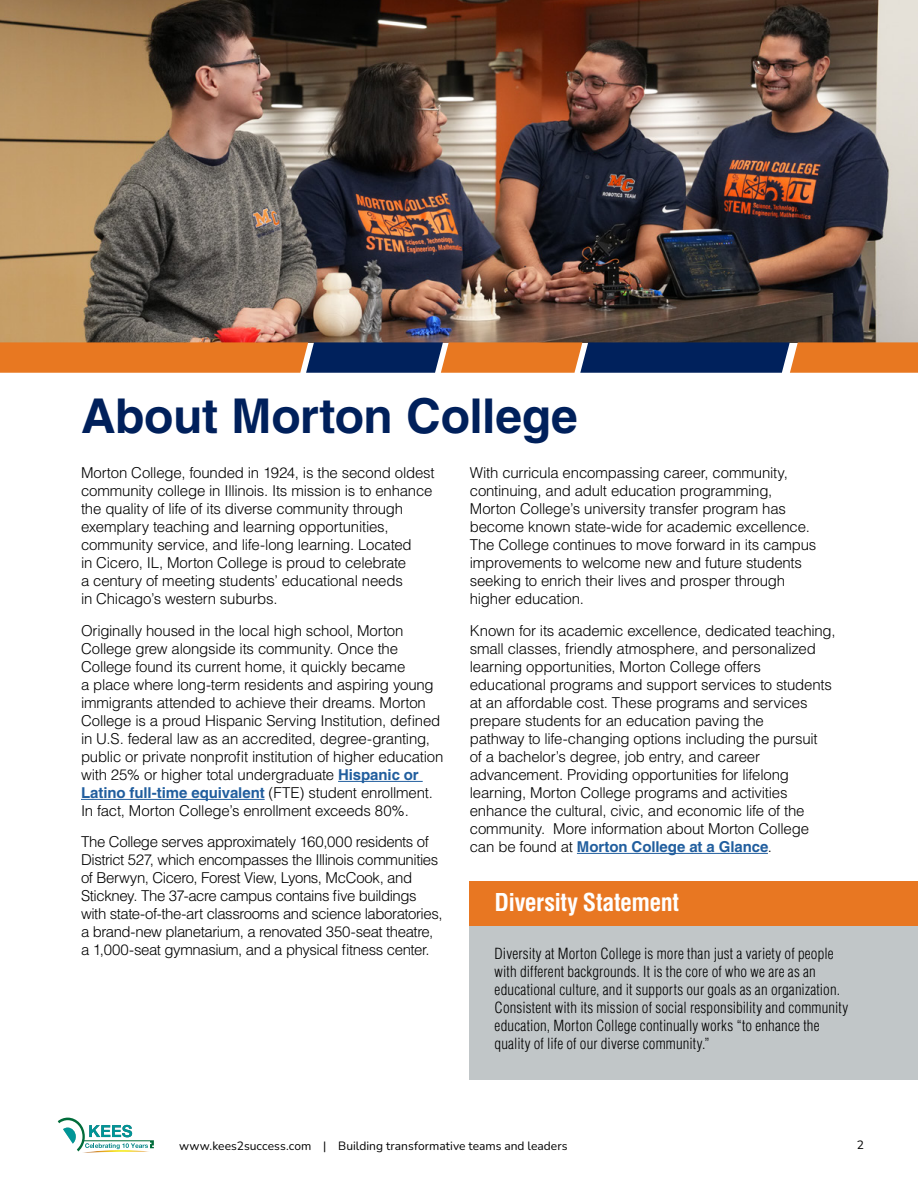
<style>
.page{position:relative;width:918px;height:1188px;background:#fff}
.page>*{position:absolute;margin:0;border:0;box-sizing:border-box;transform-origin:0 0}
.t1{font:700 48px "Helvetica LT Std";letter-spacing:-.005em;color:#00205b}
.t2{font:700 condensed 24px "Helvetica LT Std";letter-spacing:-.02em;color:#fff}
.t3{font:300 15px/18px "Helvetica LT Std";letter-spacing:-.015em;color:#000}
.t4{font:300 condensed 15px/18px "Helvetica LT Std";letter-spacing:.01em;color:#000}
.t5{font:12px "Nunito";letter-spacing:.005em;color:#000}
.s1{font-weight:700;color:#215e9e}
</style>
<div class="page">
<img style="left:89px;top:1151px;width:60px;height:1px">
<svg style="left:58px;top:1118px;width:96px;height:33px"></svg>
<div style="left:470px;top:881px;width:448px;height:199px;background:#c1c6c8"></div>
<img style="left:0;top:0;width:918px;height:342px">
<svg style="left:0;top:342px;width:918px;height:31px"></svg>
<hr style="left:338px;top:781px;width:85px;height:1px;background:#215e9e">
<hr style="left:81px;top:799px;width:184px;height:1px;background:#215e9e">
<hr style="left:577px;top:853px;width:191px;height:1px;background:#215e9e">
<div style="left:470px;top:881px;width:448px;height:45px;background:#e87722"></div>
<h1 class="t1" style="left:81px;top:387px;width:498px">About Morton College</h1>
<p class="t3" style="left:81px;top:464px;width:355px">Morton College, founded in 1924, is the second oldest community college in Illinois. Its mission is to enhance the quality of life of its diverse community through exemplary teaching and learning opportunities, community service, and life-long learning. Located<br>in Cicero, IL, Morton College is proud to celebrate<br>a century of meeting students’ educational needs<br>in Chicago’s western suburbs.</p>
<p class="t3" style="left:81px;top:621px;width:364px">Originally housed in the local high school, Morton College grew alongside its community. Once the College found its current home, it quickly became<br>a place where long-term residents and aspiring young immigrants attended to achieve their dreams. Morton College is a proud Hispanic Serving Institution, defined in U.S. federal law as an accredited, degree-granting, public or private nonprofit institution of higher education with 25% or higher total undergraduate <span class="s1">Hispanic or Latino full-time equivalent</span> (FTE) student enrollment.<br>In fact, Morton College’s enrollment exceeds 80%.</p>
<p class="t3" style="left:81px;top:833px;width:363px">The College serves approximately 160,000 residents of District 527, which encompasses the Illinois communities of Berwyn, Cicero, Forest View, Lyons, McCook, and Stickney. The 37-acre campus contains five buildings with state-of-the-art classrooms and science laboratories, a brand-new planetarium, a renovated 350-seat theatre, a 1,000-seat gymnasium, and a physical fitness center.</p>
<p class="t3" style="left:470px;top:464px;width:348px">With curricula encompassing career, community, continuing, and adult education programming, Morton College’s university transfer program has become known state-wide for academic excellence.<br>The College continues to move forward in its campus improvements to welcome new and future students seeking to enrich their lives and prosper through higher education.</p>
<p class="t3" style="left:470px;top:621px;width:367px">Known for its academic excellence, dedicated teaching, small classes, friendly atmosphere, and personalized learning opportunities, Morton College offers educational programs and support services to students at an affordable cost. These programs and services prepare students for an education paving the<br>pathway to life-changing options including the pursuit<br>of a bachelor’s degree, job entry, and career advancement. Providing opportunities for lifelong learning, Morton College programs and activities enhance the cultural, civic, and economic life of the community. More information about Morton College can be found at <span class="s1">Morton College at a Glance</span>.</p>
<h2 class="t2" style="left:495px;top:888px;width:186px">Diversity Statement</h2>
<p class="t4" style="left:495px;top:944px;width:355px">Diversity at Morton College is more than just a variety of people with different backgrounds. It is the core of who we are as an educational culture, and it supports our goals as an organization.<br>Consistent with its mission of social responsibility and community education, Morton College continually works “to enhance the quality of life of our diverse community.”</p>
<p class="t5" style="left:179px;top:1137px;width:390px">www.kees2success.com | Building transformative teams and leaders</p>
<p class="t5" style="left:857px;top:1136px;width:9px">2</p>
</div>
